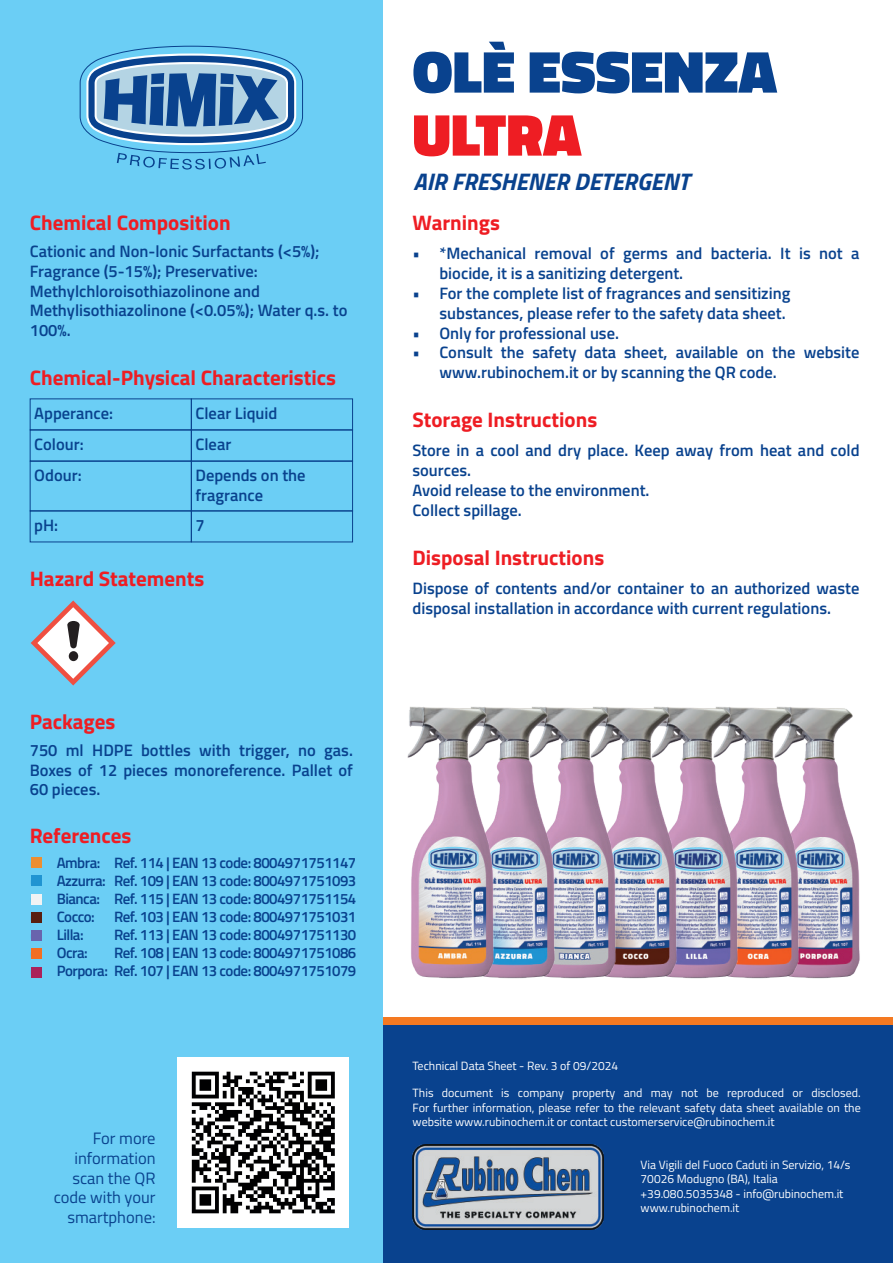
<style>
.page{position:relative;width:893px;height:1263px;background:#fff}
.page>*{position:absolute;margin:0;border:0;box-sizing:border-box;transform-origin:0 0}
.t1{font:900 60px "Titillium Web";color:#09428e}
.t2{font:900 60px "Titillium Web";letter-spacing:-.005em;color:#ee1d23}
.t3{font:italic 700 24px "Titillium Web";color:#09428e}
.t4{font:700 21px "Titillium Web";color:#ee1d23}
.t5{font:600 16.5px/19.8px "Titillium Web";color:#09428e}
.t6{font:16.5px/19.8px "Titillium Web";color:#09428e;text-align:right}
.t7{font:600 15px/18px "Titillium Web";letter-spacing:-.035em;color:#09428e;text-align:justify}
.t8{font:12px/14.4px "Titillium Web";color:#fff}
</style>
<div class="page">
<img style="left:802px;top:707px;width:58px;height:272px">
<img style="left:741px;top:706px;width:61px;height:273px">
<img style="left:679px;top:706px;width:62px;height:273px">
<img style="left:618px;top:706px;width:61px;height:273px">
<img style="left:557px;top:706px;width:61px;height:273px">
<img style="left:496px;top:706px;width:61px;height:273px">
<img style="left:407px;top:706px;width:89px;height:273px">
<div style="left:367px;top:1018px;width:526px;height:8px;background:#f47921"></div>
<div style="left:366px;top:1026px;width:527px;height:237px;background:#09428e"></div>
<img style="left:413px;top:1145px;width:190px;height:84px">
<div style="left:0;top:0;width:383px;height:1263px;background:#6bcef5"></div>
<div style="left:30px;top:398px;width:162px;height:32px;border:1px solid #09428e"></div>
<div style="left:191px;top:398px;width:162px;height:32px;border:1px solid #09428e"></div>
<div style="left:30px;top:430px;width:162px;height:31px;border:1px solid #09428e"></div>
<div style="left:191px;top:430px;width:162px;height:31px;border:1px solid #09428e"></div>
<div style="left:30px;top:461px;width:162px;height:50px;border:1px solid #09428e"></div>
<div style="left:191px;top:461px;width:162px;height:50px;border:1px solid #09428e"></div>
<div style="left:30px;top:510px;width:162px;height:32px;border:1px solid #09428e"></div>
<div style="left:191px;top:510px;width:162px;height:32px;border:1px solid #09428e"></div>
<svg style="left:31px;top:600px;width:85px;height:85px"></svg>
<svg style="left:79px;top:45px;width:224px;height:125px"></svg>
<img style="left:178px;top:1057px;width:170px;height:171px">
<div style="left:31px;top:857px;width:10px;height:10px;background:#ec8e31"></div>
<div style="left:31px;top:876px;width:10px;height:10px;background:#2094d2"></div>
<div style="left:31px;top:894px;width:10px;height:10px;background:#f2f3f4"></div>
<div style="left:31px;top:912px;width:10px;height:10px;background:#591e0e"></div>
<div style="left:31px;top:930px;width:10px;height:10px;background:#6964ad"></div>
<div style="left:31px;top:949px;width:10px;height:10px;background:#f36f22"></div>
<div style="left:31px;top:967px;width:10px;height:10px;background:#ab215a"></div>
<p class="t4" style="left:30px;top:207px;width:202px">Chemical Composition</p>
<p class="t5" style="left:30px;top:240px;width:319px">Cationic and Non-lonic Surfactants (&lt;5%); Fragrance (5-15%); Preservative:<br>Methylchloroisothiazolinone and Methylisothiazolinone (&lt;0.05%); Water q.s. to 100%.</p>
<p class="t4" style="left:30px;top:361px;width:308px">Chemical-Physical Characteristics</p>
<p class="t5" style="left:34px;top:397px;width:80px;line-height:31px">Apperance:<br>Colour:<br>Odour:</p>
<p class="t5" style="left:34px;top:514px;width:25px">pH:</p>
<p class="t5" style="left:195px;top:402px;width:83px">Clear Liquid</p>
<p class="t5" style="left:195px;top:433px;width:37px">Clear</p>
<p class="t5" style="left:195px;top:464px;width:112px">Depends on the fragrance</p>
<p class="t5" style="left:195px;top:514px;width:11px">7</p>
<p class="t4" style="left:30px;top:562px;width:176px">Hazard Statements</p>
<p class="t4" style="left:30px;top:705px;width:87px">Packages</p>
<p class="t5" style="left:30px;top:739px;width:325px;text-align:justify">750 ml HDPE bottles with trigger, no gas.<br>Boxes of 12 pieces monoreference. Pallet of 60 pieces.</p>
<p class="t4" style="left:30px;top:819px;width:103px">References</p>
<p class="t7" style="left:30px;top:853px;width:72px">• Ambra:</p>
<p class="t7" style="left:30px;top:871px;width:78px">• Azzurra:</p>
<p class="t7" style="left:30px;top:889px;width:72px">• Bianca:</p>
<p class="t7" style="left:30px;top:907px;width:66px">• Cocco:</p>
<p class="t7" style="left:30px;top:925px;width:55px">• Lilla:</p>
<p class="t7" style="left:30px;top:943px;width:59px">• Ocra:</p>
<p class="t7" style="left:114px;top:853px;width:244px">Ref. 114 | EAN 13 code: 8004971751147<br>Ref. 109 | EAN 13 code: 8004971751093<br>Ref. 115 | EAN 13 code: 8004971751154<br>Ref. 103 | EAN 13 code: 8004971751031<br>Ref. 113 | EAN 13 code: 8004971751130<br>Ref. 108 | EAN 13 code: 8004971751086</p>
<p class="t7" style="left:30px;top:961px;width:328px">• Porpora: Ref. 107 | EAN 13 code: 8004971751079</p>
<p class="t6" style="left:54px;top:1127px;width:103px">For more information scan the QR code with your smartphone:</p>
<h1 class="t1" style="left:412px;top:28px;width:366px">OLÈ ESSENZA</h1>
<h1 class="t2" style="left:412px;top:91px;width:170px">ULTRA</h1>
<h2 class="t3" style="left:413px;top:163px;width:277px">AIR FRESHENER DETERGENT</h2>
<p class="t4" style="left:412px;top:207px;width:89px">Warnings</p>
<p class="t5" style="left:439px;top:243px;width:422px;text-indent:-27px">• *Mechanical removal of germs and bacteria. It is not a biocide, it is a sanitizing detergent.</p>
<p class="t5" style="left:412px;top:283px;width:379px;text-align:right">• For the complete list of fragrances and sensitizing substances, please refer to the safety data sheet.</p>
<p class="t5" style="left:412px;top:322px;width:208px">• Only for professional use.</p>
<p class="t5" style="left:439px;top:342px;width:422px;text-indent:-27px">• Consult the safety data sheet, available on the website www.rubinochem.it or by scanning the QR code.</p>
<p class="t4" style="left:412px;top:404px;width:186px">Storage Instructions</p>
<p class="t5" style="left:412px;top:440px;width:449px">Store in a cool and dry place. Keep away from heat and cold sources.<br>Avoid release to the environment.<br>Collect spillage.</p>
<p class="t4" style="left:412px;top:541px;width:193px">Disposal Instructions</p>
<p class="t5" style="left:412px;top:577px;width:449px">Dispose of contents and/or container to an authorized waste disposal installation in accordance with current regulations.</p>
<p class="t8" style="left:412px;top:1058px;width:207px">Technical Data Sheet - Rev. 3 of 09/2024</p>
<p class="t8" style="left:413px;top:1085px;width:450px;text-align:justify">This document is company property and may not be reproduced or disclosed.<br>For further information, please refer to the relevant safety data sheet available on the website www.rubinochem.it or contact customerservice@rubinochem.it</p>
<p class="t8" style="left:641px;top:1157px;width:211px">Via Vigili del Fuoco Caduti in Servizio, 14/s 70026 Modugno (BA), Italia +39.080.5035348 - info@rubinochem.it www.rubinochem.it</p>
</div>
